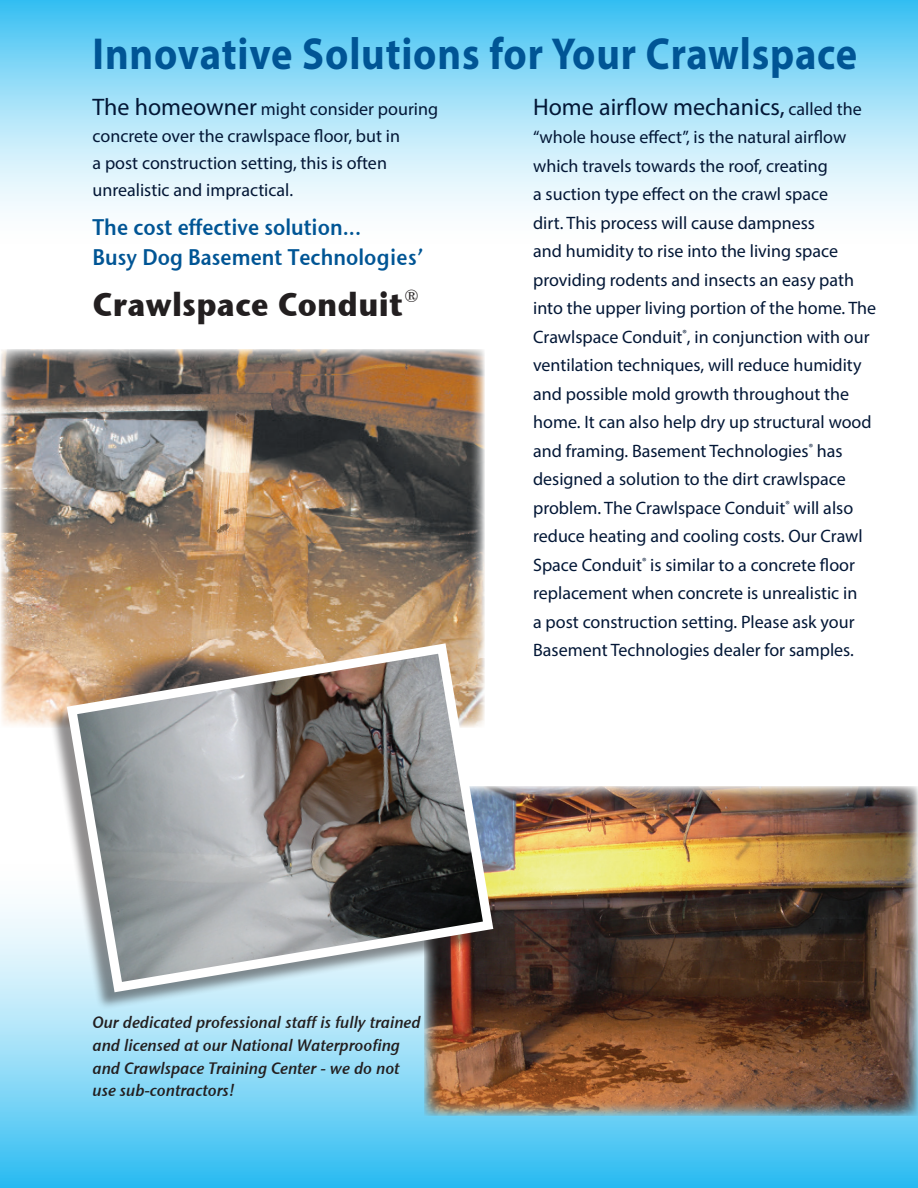
<style>
.page{position:relative;width:918px;height:1188px;background:#fff}
.page>*{position:absolute;margin:0;border:0;box-sizing:border-box;transform-origin:0 0}
.t1{font:700 45px "Myriad Pro";letter-spacing:.02em;color:#005595;scale:.9 1}
.t2{font:700 33px "Stone Sans ITC";letter-spacing:.01em;color:#231f20;scale:.9 1}
.t3{font:24px "Myriad Pro";color:#031736}
.t4{font:22.5px/30px "Stone Sans Sem ITCTT Semi";color:#005595;scale:.9 1}
.t5{font:18px/28.5px "Myriad Pro";color:#031736}
.t6{font:16.5px/22.5px "Stone Sans Sem ITCTT Semi Ita";color:#231f20;scale:.95 1}
.s1{font-size:24px}
.s2{font-size:18px}
</style>
<div class="page">
<svg style="left:0;top:907px;width:918px;height:281px;background:#6ed0f5"></svg>
<svg style="left:0;top:0;width:918px;height:211px;background:#a1e0f8"></svg>
<img style="left:424px;top:786px;width:494px;height:330px">
<img style="left:1px;top:349px;width:483px;height:378px">
<div style="left:49px;top:646px;width:441px;height:364px;background:#231f20;opacity:.5"></div>
<img style="left:62px;top:638px;width:436px;height:359px">
<img style="left:211px;top:519px;width:26px;height:20px">
<img style="left:214px;top:497px;width:36px;height:33px">
<img style="left:226px;top:404px;width:28px;height:32px">
<h1 class="t1" style="left:93px;top:25px;width:851px">Innovative Solutions for Your Crawlspace</h1>
<p class="t5" style="left:93px;top:95px;width:347px;line-height:27px"><span class="s1">The homeowner</span> might consider pouring concrete over the crawlspace floor, but in<br>a post construction setting, this is often unrealistic and impractical.</p>
<p class="t4" style="left:93px;top:210px;width:369px">The cost effective solution...<br>Busy Dog Basement Technologies’</p>
<h2 class="t2" style="left:93px;top:275px;width:364px">Crawlspace Conduit<sup>®</sup></h2>
<h3 class="t3" style="left:533px;top:92px;width:330px">Home airflow mechanics, <span class="s2">called the</span></h3>
<p class="t5" style="left:533px;top:123px;width:345px">“whole house effect”, is the natural airflow which travels towards the roof, creating<br>a suction type effect on the crawl space<br>dirt. This process will cause dampness<br>and humidity to rise into the living space providing rodents and insects an easy path into the upper living portion of the home. The Crawlspace Conduit<sup>®</sup>, in conjunction with our ventilation techniques, will reduce humidity and possible mold growth throughout the home. It can also help dry up structural wood and framing. Basement Technologies<sup>®</sup> has designed a solution to the dirt crawlspace problem. The Crawlspace Conduit<sup>®</sup> will also reduce heating and cooling costs. Our Crawl Space Conduit<sup>®</sup> is similar to a concrete floor replacement when concrete is unrealistic in<br>a post construction setting. Please ask your Basement Technologies dealer for samples.</p>
<p class="t6" style="left:93px;top:1011px;width:347px">Our dedicated professional staff is fully trained and licensed at our National Waterproofing and Crawlspace Training Center - we do not use sub-contractors!</p>
</div>
